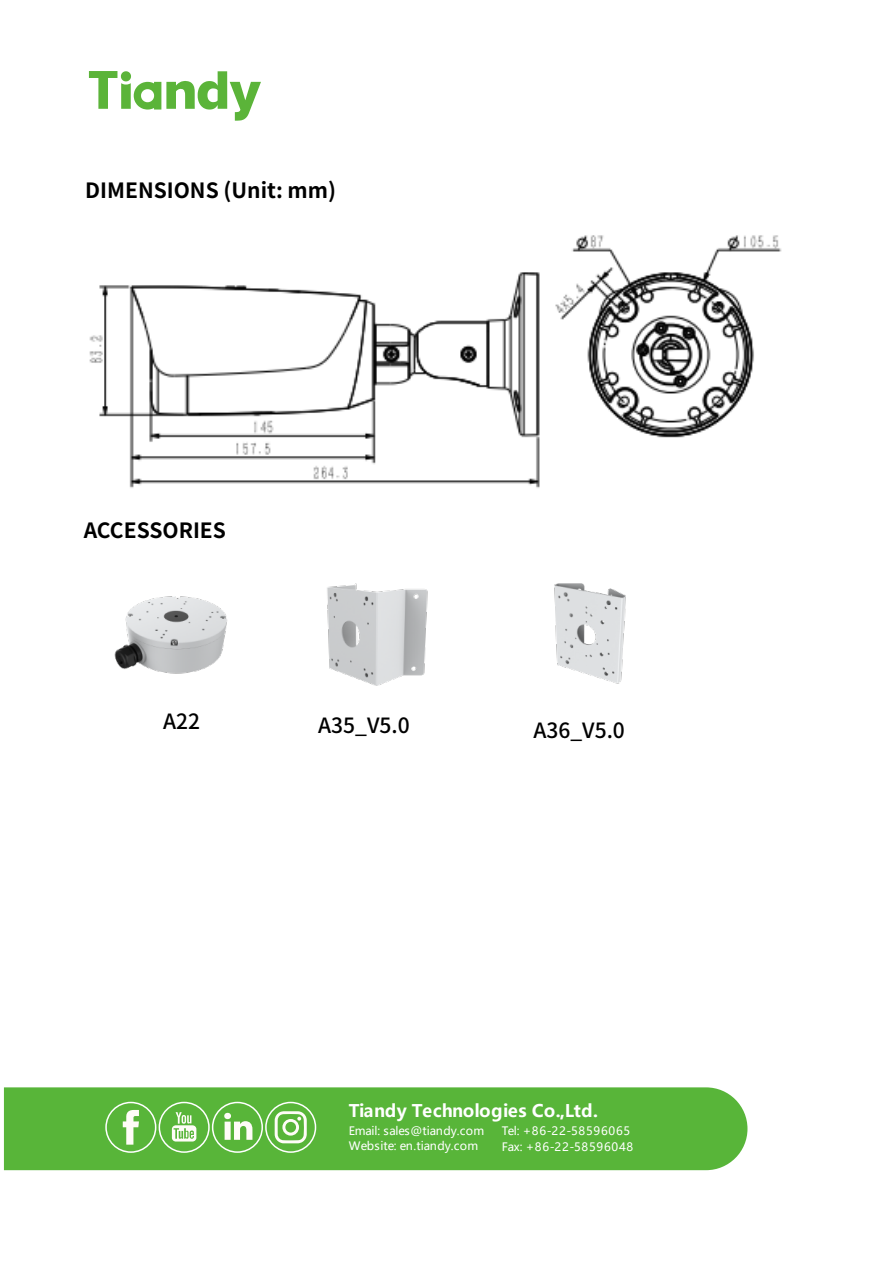
<style>
.page{position:relative;width:893px;height:1263px;background:#fff}
.page>*{position:absolute;margin:0;border:0;box-sizing:border-box;transform-origin:0 0}
.t1{font:700 21px "Source Han Sans CN";color:#000}
.t2{font:500 21px "Source Han Sans CN";color:#000}
.t3{font:700 17.25px "Microsoft Ya Hei";letter-spacing:.005em;color:#fff}
.t4{font:11.55px/15.8px "Microsoft Ya Hei";letter-spacing:.015em;color:#fff}
.t5{font:11.55px/16px "Microsoft Ya Hei";letter-spacing:.065em;color:#fff}
</style>
<div class="page">
<svg style="left:89px;top:71px;width:172px;height:50px"></svg>
<div style="left:4px;top:1087px;width:743px;height:83px;background:#58b539"></div>
<div style="left:105px;top:1102px;width:51px;height:51px;border:2px solid #fff;border-radius:50%"></div>
<svg style="left:123px;top:1110px;width:16px;height:35px"></svg>
<div style="left:159px;top:1102px;width:51px;height:51px;border:2px solid #fff;border-radius:50%"></div>
<svg style="left:172px;top:1112px;width:24px;height:29px"></svg>
<div style="left:212px;top:1102px;width:51px;height:51px;border:2px solid #fff;border-radius:50%"></div>
<svg style="left:224px;top:1113px;width:28px;height:27px"></svg>
<div style="left:265px;top:1102px;width:51px;height:51px;border:2px solid #fff;border-radius:50%"></div>
<svg style="left:275px;top:1111px;width:32px;height:32px"></svg>
<img style="left:89px;top:235px;width:693px;height:253px">
<img style="left:327px;top:583px;width:101px;height:103px">
<img style="left:554px;top:583px;width:72px;height:101px">
<img style="left:114px;top:596px;width:114px;height:78px">
<h1 class="t1" style="left:85px;top:179px;width:252px">DIMENSIONS (Unit: mm)</h1>
<h1 class="t1" style="left:84px;top:519px;width:144px">ACCESSORIES</h1>
<h1 class="t2" style="left:163px;top:709px;width:39px">A22</h1>
<h1 class="t2" style="left:318px;top:713px;width:93px">A35_V5.0</h1>
<h1 class="t2" style="left:533px;top:718px;width:93px">A36_V5.0</h1>
<h2 class="t3" style="left:349px;top:1098px;width:251px">Tiandy Technologies Co.,Ltd.</h2>
<p class="t4" style="left:349px;top:1122px;width:137px">Email: sales@tiandy.com<br>Website: en.tiandy.com</p>
<p class="t5" style="left:502px;top:1122px;width:133px">Tel: +86-22-58596065<br>Fax: +86-22-58596048</p>
</div>
